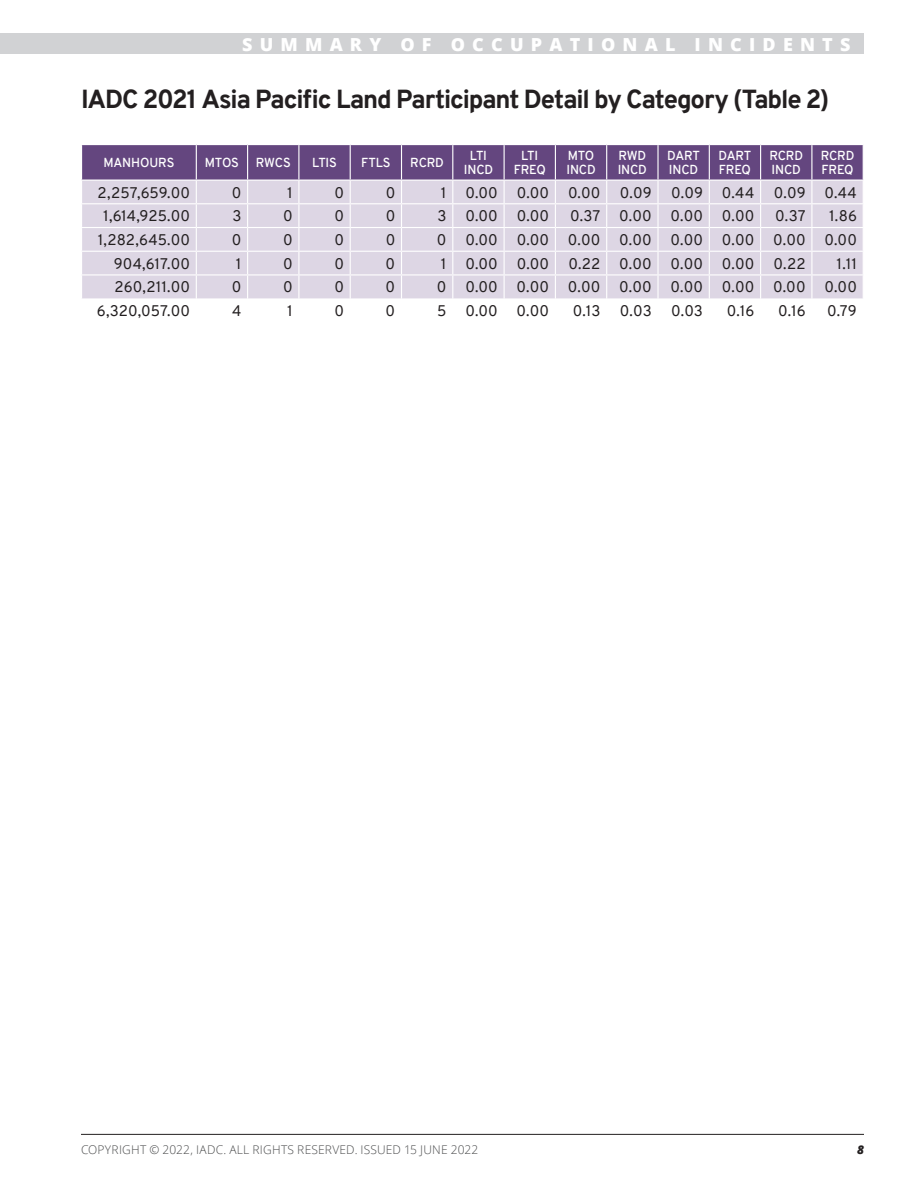
<style>
.page{position:relative;width:918px;height:1188px;background:#fff}
.page>*{position:absolute;margin:0;border:0;box-sizing:border-box;transform-origin:0 0}
.t1{font:800 25.5px "Overpass";letter-spacing:-.045em;color:#231f20}
.t2{font:800 18px "Open Sans";letter-spacing:.4em;color:#fff}
.t3{font:15px "Overpass";letter-spacing:.01em;color:#231f20}
.t4{font:600 12.75px/13.5px "Overpass";letter-spacing:-.015em;color:#fff}
.t5{font:300 12px "Open Sans";letter-spacing:.015em;color:#4b4c4d}
.t6{font:italic 800 12px "Open Sans";color:#231f20}
</style>
<div class="page">
<div style="left:0;top:34px;width:864px;height:20px;background:#d1d2d4"></div>
<hr style="left:81px;top:1134px;width:783px;height:1px;background:#231f20">
<svg style="left:81px;top:145px;width:783px;height:154px;background:#c4b8cf"></svg>
<p class="t2" style="left:242px;top:31px;width:610px">SUMMARY OF OCCUPATIONAL INCIDENTS</p>
<h1 class="t1" style="left:81px;top:81px;width:750px">IADC 2021 Asia Pacific Land Participant Detail by Category (Table 2)</h1>
<p class="t4" style="left:103px;top:156px;width:72px">MANHOURS</p>
<p class="t4" style="left:205px;top:156px;width:36px">MTOS</p>
<p class="t4" style="left:256px;top:156px;width:36px">RWCS</p>
<p class="t4" style="left:312px;top:156px;width:26px">LTIS</p>
<p class="t4" style="left:361px;top:156px;width:31px">FTLS</p>
<p class="t4" style="left:410px;top:156px;width:35px">RCRD</p>
<p class="t4" style="left:464px;top:149px;width:31px;text-align:center">LTI<br>INCD</p>
<p class="t4" style="left:514px;top:149px;width:34px;text-align:center">LTI<br>FREQ</p>
<p class="t4" style="left:566px;top:149px;width:31px">MTO<br>INCD</p>
<p class="t4" style="left:618px;top:149px;width:31px">RWD<br>INCD</p>
<p class="t4" style="left:667px;top:149px;width:34px">DART<br>INCD</p>
<p class="t4" style="left:719px;top:149px;width:34px">DART<br>FREQ</p>
<p class="t4" style="left:769px;top:149px;width:35px">RCRD<br>INCD</p>
<p class="t4" style="left:821px;top:149px;width:35px">RCRD<br>FREQ</p>
<p class="t3" style="left:98px;top:182px;width:94px">2,257,659.00</p>
<p class="t3" style="left:232px;top:182px;width:11px">0</p>
<p class="t3" style="left:287px;top:182px;width:7px">1</p>
<p class="t3" style="left:334px;top:182px;width:11px">0</p>
<p class="t3" style="left:386px;top:182px;width:11px">0</p>
<p class="t3" style="left:441px;top:182px;width:7px">1</p>
<p class="t3" style="left:465px;top:182px;width:34px">0.00</p>
<p class="t3" style="left:517px;top:182px;width:34px">0.00</p>
<p class="t3" style="left:568px;top:182px;width:34px">0.00</p>
<p class="t3" style="left:620px;top:182px;width:33px">0.09</p>
<p class="t3" style="left:671px;top:182px;width:85px">0.09 0.44</p>
<p class="t3" style="left:774px;top:182px;width:85px">0.09 0.44</p>
<p class="t3" style="left:103px;top:205px;width:88px">1,614,925.00</p>
<p class="t3" style="left:232px;top:205px;width:11px">3</p>
<p class="t3" style="left:283px;top:205px;width:11px">0</p>
<p class="t3" style="left:334px;top:205px;width:11px">0</p>
<p class="t3" style="left:386px;top:205px;width:11px">0</p>
<p class="t3" style="left:438px;top:205px;width:11px">3</p>
<p class="t3" style="left:465px;top:205px;width:34px">0.00</p>
<p class="t3" style="left:517px;top:205px;width:34px">0.00</p>
<p class="t3" style="left:570px;top:205px;width:32px">0.37</p>
<p class="t3" style="left:619px;top:205px;width:34px">0.00</p>
<p class="t3" style="left:671px;top:205px;width:34px">0.00</p>
<p class="t3" style="left:722px;top:205px;width:34px">0.00</p>
<p class="t3" style="left:775px;top:205px;width:32px">0.37</p>
<p class="t3" style="left:829px;top:205px;width:29px">1.86</p>
<p class="t3" style="left:98px;top:229px;width:94px">1,282,645.00</p>
<p class="t3" style="left:232px;top:229px;width:11px">0</p>
<p class="t3" style="left:283px;top:229px;width:11px">0</p>
<p class="t3" style="left:334px;top:229px;width:11px">0</p>
<p class="t3" style="left:386px;top:229px;width:11px">0</p>
<p class="t3" style="left:437px;top:229px;width:11px">0</p>
<p class="t3" style="left:465px;top:229px;width:34px">0.00</p>
<p class="t3" style="left:517px;top:229px;width:34px">0.00</p>
<p class="t3" style="left:568px;top:229px;width:34px">0.00</p>
<p class="t3" style="left:619px;top:229px;width:34px">0.00</p>
<p class="t3" style="left:671px;top:229px;width:34px">0.00</p>
<p class="t3" style="left:722px;top:229px;width:34px">0.00</p>
<p class="t3" style="left:773px;top:229px;width:34px">0.00</p>
<p class="t3" style="left:824px;top:229px;width:34px">0.00</p>
<p class="t3" style="left:114px;top:253px;width:78px">904,617.00</p>
<p class="t3" style="left:236px;top:253px;width:7px">1</p>
<p class="t3" style="left:283px;top:253px;width:11px">0</p>
<p class="t3" style="left:334px;top:253px;width:11px">0</p>
<p class="t3" style="left:386px;top:253px;width:11px">0</p>
<p class="t3" style="left:441px;top:253px;width:7px">1</p>
<p class="t3" style="left:465px;top:253px;width:34px">0.00</p>
<p class="t3" style="left:517px;top:253px;width:34px">0.00</p>
<p class="t3" style="left:568px;top:253px;width:34px">0.22</p>
<p class="t3" style="left:619px;top:253px;width:34px">0.00</p>
<p class="t3" style="left:671px;top:253px;width:34px">0.00</p>
<p class="t3" style="left:722px;top:253px;width:34px">0.00</p>
<p class="t3" style="left:774px;top:253px;width:34px">0.22</p>
<p class="t3" style="left:837px;top:253px;width:22px">1.11</p>
<p class="t3" style="left:115px;top:276px;width:77px">260,211.00</p>
<p class="t3" style="left:232px;top:276px;width:11px">0</p>
<p class="t3" style="left:283px;top:276px;width:11px">0</p>
<p class="t3" style="left:334px;top:276px;width:11px">0</p>
<p class="t3" style="left:386px;top:276px;width:11px">0</p>
<p class="t3" style="left:437px;top:276px;width:11px">0</p>
<p class="t3" style="left:465px;top:276px;width:34px">0.00</p>
<p class="t3" style="left:517px;top:276px;width:34px">0.00</p>
<p class="t3" style="left:568px;top:276px;width:34px">0.00</p>
<p class="t3" style="left:619px;top:276px;width:34px">0.00</p>
<p class="t3" style="left:671px;top:276px;width:34px">0.00</p>
<p class="t3" style="left:722px;top:276px;width:34px">0.00</p>
<p class="t3" style="left:773px;top:276px;width:34px">0.00</p>
<p class="t3" style="left:824px;top:276px;width:34px">0.00</p>
<p class="t3" style="left:97px;top:300px;width:95px">6,320,057.00</p>
<p class="t3" style="left:232px;top:300px;width:11px">4</p>
<p class="t3" style="left:287px;top:300px;width:7px">1</p>
<p class="t3" style="left:334px;top:300px;width:11px">0</p>
<p class="t3" style="left:386px;top:300px;width:11px">0</p>
<p class="t3" style="left:437px;top:300px;width:11px">5</p>
<p class="t3" style="left:465px;top:300px;width:34px">0.00</p>
<p class="t3" style="left:517px;top:300px;width:34px">0.00</p>
<p class="t3" style="left:573px;top:300px;width:29px">0.13</p>
<p class="t3" style="left:620px;top:300px;width:33px">0.03</p>
<p class="t3" style="left:671px;top:300px;width:33px">0.03</p>
<p class="t3" style="left:727px;top:300px;width:29px">0.16</p>
<p class="t3" style="left:778px;top:300px;width:29px">0.16</p>
<p class="t3" style="left:827px;top:300px;width:31px">0.79</p>
<p class="t5" style="left:81px;top:1142px;width:399px">COPYRIGHT © 2022, IADC. ALL RIGHTS RESERVED. ISSUED 15 JUNE 2022</p>
<p class="t6" style="left:857px;top:1141px;width:8px">8</p>
</div>
